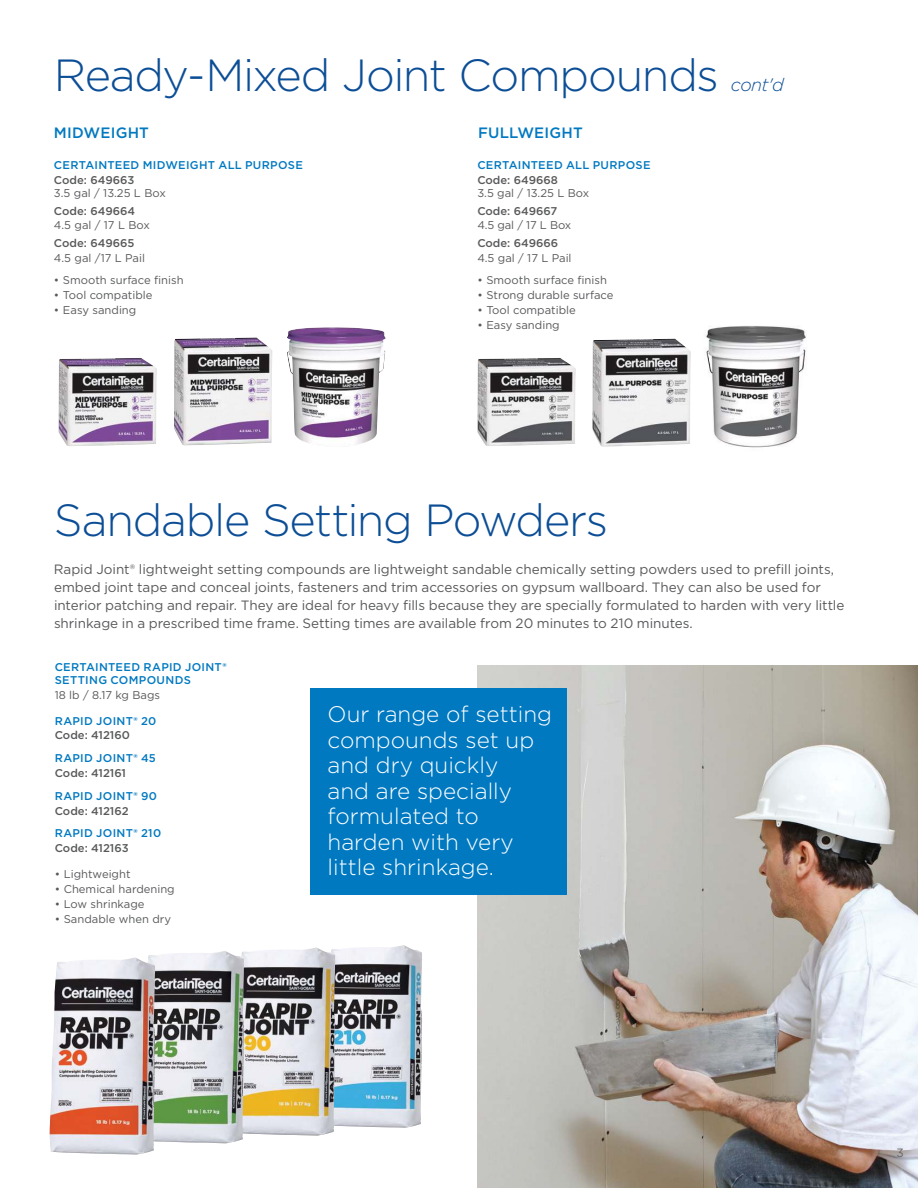
<style>
.page{position:relative;width:918px;height:1188px;background:#fff}
.page>*{position:absolute;margin:0;border:0;box-sizing:border-box;transform-origin:0 0}
.t1{font:300 45px "Gotham";letter-spacing:-.03em;color:#0c4e96}
.t2{font:300 22.5px/25.5px "Gotham";color:#fff}
.t3{font:italic 300 18px "Gotham";color:#0c4e96}
.t4{font:500 15px "Gotham";letter-spacing:.01em;color:#0079c1}
.t5{font:13.5px/18px "Gotham";letter-spacing:-.005em;color:#58595b}
.t6{font:12px "Gotham";color:#636466}
.t7{font:11.25px "Gotham";color:#58595b}
.t8{font:500 11.25px/13.5px "Gotham";letter-spacing:.025em;color:#0079c1}
.t9{font:500 11.25px "Gotham";color:#58595b}
</style>
<div class="page">
<img style="left:477px;top:665px;width:441px;height:523px">
<img style="left:59px;top:358px;width:98px;height:88px">
<img style="left:174px;top:338px;width:98px;height:108px">
<img style="left:593px;top:339px;width:98px;height:108px">
<img style="left:477px;top:358px;width:99px;height:88px">
<img style="left:287px;top:327px;width:99px;height:118px">
<img style="left:706px;top:326px;width:101px;height:122px">
<img style="left:335px;top:945px;width:87px;height:183px">
<img style="left:244px;top:947px;width:91px;height:189px">
<img style="left:148px;top:951px;width:96px;height:192px">
<img style="left:49px;top:957px;width:106px;height:198px">
<div style="left:310px;top:689px;width:257px;height:206px;background:#0079c1"></div>
<h1 class="t1" style="left:54px;top:55px;width:667px">Ready-Mixed Joint Compounds</h1>
<p class="t4" style="left:54px;top:126px;width:96px">MIDWEIGHT</p>
<p class="t8" style="left:54px;top:159px;width:250px">CERTAINTEED MIDWEIGHT ALL PURPOSE</p>
<p class="t9" style="left:54px;top:175px;width:82px">Code: 649663</p>
<p class="t7" style="left:54px;top:188px;width:113px">3.5 gal / 13.25 L Box</p>
<p class="t9" style="left:54px;top:206px;width:83px">Code: 649664</p>
<p class="t7" style="left:54px;top:220px;width:97px">4.5 gal / 17 L Box</p>
<p class="t9" style="left:54px;top:238px;width:82px">Code: 649665</p>
<p class="t7" style="left:54px;top:253px;width:92px">4.5 gal /17 L Pail</p>
<p class="t7" style="left:54px;top:275px;width:131px">• Smooth surface finish</p>
<p class="t7" style="left:54px;top:290px;width:100px">• Tool compatible</p>
<p class="t7" style="left:54px;top:305px;width:84px">• Easy sanding</p>
<p class="t4" style="left:478px;top:126px;width:106px">FULLWEIGHT</p>
<p class="t8" style="left:477px;top:159px;width:175px">CERTAINTEED ALL PURPOSE</p>
<p class="t9" style="left:477px;top:175px;width:82px">Code: 649668</p>
<p class="t7" style="left:477px;top:188px;width:113px">3.5 gal / 13.25 L Box</p>
<p class="t9" style="left:477px;top:206px;width:82px">Code: 649667</p>
<p class="t7" style="left:477px;top:220px;width:95px">4.5 gal / 17 L Box</p>
<p class="t9" style="left:477px;top:238px;width:82px">Code: 649666</p>
<p class="t7" style="left:477px;top:253px;width:96px">4.5 gal / 17 L Pail</p>
<p class="t7" style="left:477px;top:275px;width:131px">• Smooth surface finish</p>
<p class="t7" style="left:477px;top:290px;width:138px">• Strong durable surface</p>
<p class="t7" style="left:477px;top:305px;width:100px">• Tool compatible</p>
<p class="t7" style="left:477px;top:320px;width:84px">• Easy sanding</p>
<h3 class="t3" style="left:731px;top:77px;width:55px">cont'd</h3>
<h1 class="t1" style="left:54px;top:500px;width:556px">Sandable Setting Powders</h1>
<p class="t5" style="left:54px;top:561px;width:792px">Rapid Joint® lightweight setting compounds are lightweight sandable chemically setting powders used to prefill joints, embed joint tape and conceal joints, fasteners and trim accessories on gypsum wallboard. They can also be used for interior patching and repair. They are ideal for heavy fills because they are specially formulated to harden with very little shrinkage in a prescribed time frame. Setting times are available from 20 minutes to 210 minutes.</p>
<p class="t8" style="left:55px;top:660px;width:173px">CERTAINTEED RAPID JOINT®<br>SETTING COMPOUNDS</p>
<p class="t7" style="left:55px;top:690px;width:107px">18 lb / 8.17 kg Bags</p>
<p class="t8" style="left:55px;top:714px;width:103px">RAPID JOINT® 20</p>
<p class="t9" style="left:55px;top:730px;width:77px">Code: 412160</p>
<p class="t8" style="left:55px;top:752px;width:103px">RAPID JOINT® 45</p>
<p class="t9" style="left:55px;top:768px;width:73px">Code: 412161</p>
<p class="t8" style="left:55px;top:789px;width:104px">RAPID JOINT® 90</p>
<p class="t9" style="left:55px;top:806px;width:75px">Code: 412162</p>
<p class="t8" style="left:55px;top:827px;width:108px">RAPID JOINT® 210</p>
<p class="t9" style="left:55px;top:843px;width:75px">Code: 412163</p>
<p class="t7" style="left:55px;top:869px;width:77px">• Lightweight</p>
<p class="t7" style="left:55px;top:884px;width:122px">• Chemical hardening</p>
<p class="t7" style="left:55px;top:899px;width:91px">• Low shrinkage</p>
<p class="t7" style="left:55px;top:914px;width:118px">• Sandable when dry</p>
<h2 class="t2" style="left:328px;top:703px;width:226px">Our range of setting compounds set up and dry quickly<br>and are specially formulated to harden with very little shrinkage.</h2>
<p class="t6" style="left:896px;top:1148px;width:9px">3</p>
</div>
